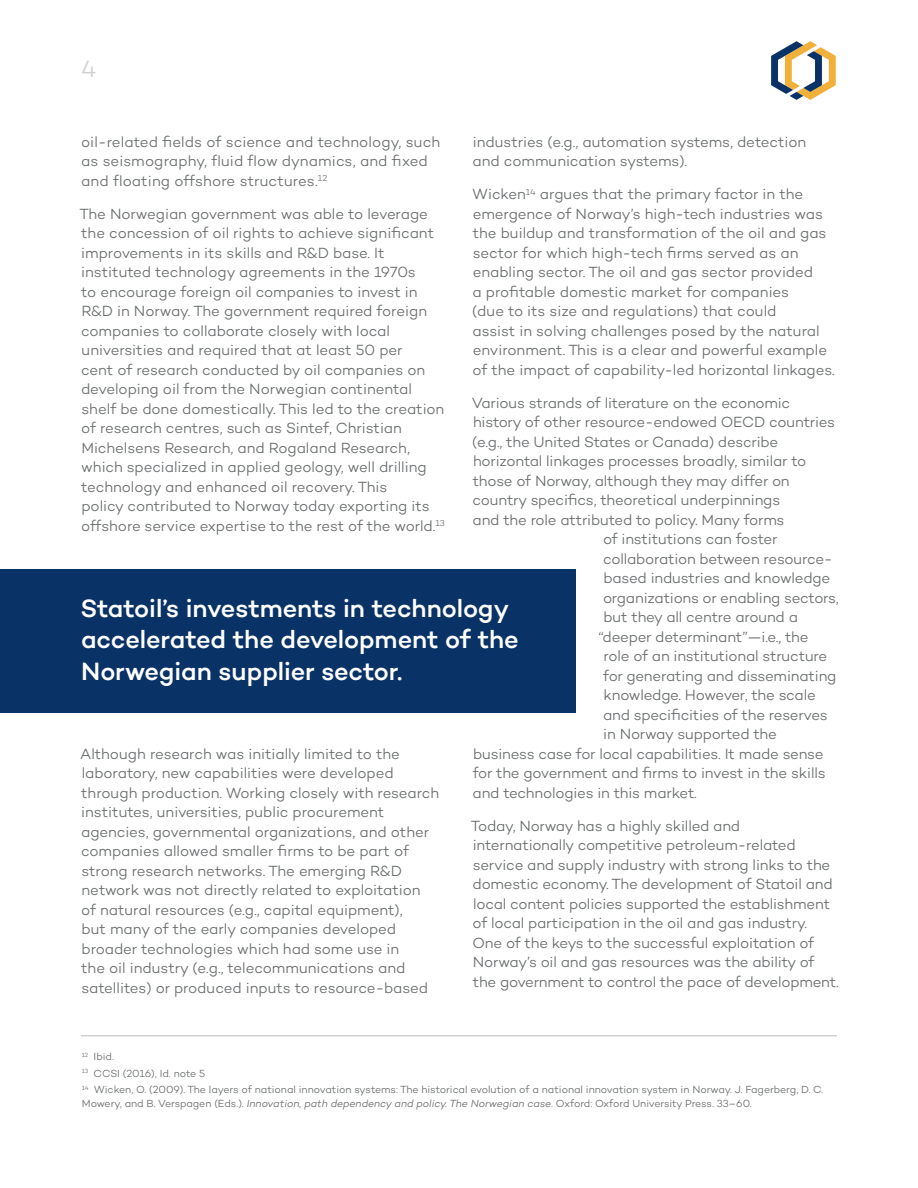
<style>
.page{position:relative;width:918px;height:1188px;background:#fff}
.page>*{position:absolute;margin:0;border:0;box-sizing:border-box;transform-origin:0 0}
.t1{font:500 25.5px/31.5px "Campton";letter-spacing:-.005em;color:#fff}
.t2{font:300 24px "Campton";color:#cfd1d0}
.t3{font:300 15px/19.5px "Campton";letter-spacing:-.01em;color:#696c6d}
.t4{font:300 10.5px/16.8px "Campton";letter-spacing:-.01em;color:#696c6d}
.s1{font-style:italic}
</style>
<div class="page">
<svg style="left:771px;top:41px;width:65px;height:59px"></svg>
<hr style="left:81px;top:1035px;width:756px;height:1px;background:#cfd1d0">
<div style="left:0;top:569px;width:576px;height:144px;background:#093266"></div>
<h2 class="t2" style="left:81px;top:54px;width:17px">4</h2>
<p class="t3" style="left:81px;top:132px;width:361px">oil-related fields of science and technology, such as seismography, fluid flow dynamics, and fixed and floating offshore structures.<sup>12</sup></p>
<p class="t3" style="left:79px;top:204px;width:367px">The Norwegian government was able to leverage the concession of oil rights to achieve significant improvements in its skills and R&amp;D base. It instituted technology agreements in the 1970s<br>to encourage foreign oil companies to invest in R&amp;D in Norway. The government required foreign companies to collaborate closely with local universities and required that at least 50 per<br>cent of research conducted by oil companies on developing oil from the Norwegian continental shelf be done domestically. This led to the creation of research centres, such as Sintef, Christian Michelsens Research, and Rogaland Research, which specialized in applied geology, well drilling technology and enhanced oil recovery. This<br>policy contributed to Norway today exporting its offshore service expertise to the rest of the world.<sup>13</sup></p>
<p class="t3" style="left:473px;top:132px;width:335px">industries (e.g., automation systems, detection and communication systems).</p>
<p class="t3" style="left:472px;top:184px;width:364px">Wicken<sup>14</sup> argues that the primary factor in the emergence of Norway’s high-tech industries was the buildup and transformation of the oil and gas sector for which high-tech firms served as an enabling sector. The oil and gas sector provided<br>a profitable domestic market for companies<br>(due to its size and regulations) that could<br>assist in solving challenges posed by the natural environment. This is a clear and powerful example of the impact of capability-led horizontal linkages.</p>
<p class="t3" style="left:472px;top:393px;width:320px">Various strands of literature on the economic</p>
<p class="t3" style="left:473px;top:412px;width:364px">history of other resource-endowed OECD countries</p>
<p class="t3" style="left:472px;top:432px;width:308px">(e.g., the United States or Canada) describe</p>
<p class="t3" style="left:473px;top:451px;width:335px">horizontal linkages processes broadly, similar to</p>
<p class="t3" style="left:473px;top:471px;width:318px">those of Norway, although they may differ on</p>
<p class="t3" style="left:473px;top:490px;width:309px">country specifics, theoretical underpinnings</p>
<p class="t3" style="left:473px;top:510px;width:313px">and the role attributed to policy. Many forms</p>
<p class="t3" style="left:603px;top:529px;width:176px">of institutions can foster</p>
<p class="t3" style="left:603px;top:549px;width:231px">collaboration between resource-</p>
<p class="t3" style="left:604px;top:568px;width:228px">based industries and knowledge</p>
<p class="t3" style="left:603px;top:588px;width:237px">organizations or enabling sectors,</p>
<p class="t3" style="left:604px;top:607px;width:196px">but they all centre around a</p>
<p class="t3" style="left:599px;top:627px;width:212px">“deeper determinant”—i.e., the</p>
<p class="t3" style="left:604px;top:646px;width:225px">role of an institutional structure</p>
<p class="t3" style="left:603px;top:666px;width:235px">for generating and disseminating</p>
<p class="t3" style="left:603px;top:685px;width:214px">knowledge. However, the scale</p>
<p class="t3" style="left:603px;top:705px;width:226px">and specificities of the reserves</p>
<p class="t3" style="left:603px;top:724px;width:175px">in Norway supported the</p>
<p class="t3" style="left:473px;top:744px;width:352px">business case for local capabilities. It made sense</p>
<p class="t3" style="left:473px;top:763px;width:354px">for the government and firms to invest in the skills</p>
<p class="t3" style="left:473px;top:783px;width:226px">and technologies in this market.</p>
<p class="t3" style="left:471px;top:816px;width:369px">Today, Norway has a highly skilled and internationally competitive petroleum-related service and supply industry with strong links to the domestic economy. The development of Statoil and local content policies supported the establishment of local participation in the oil and gas industry.<br>One of the keys to the successful exploitation of Norway’s oil and gas resources was the ability of the government to control the pace of development.</p>
<h1 class="t1" style="left:80px;top:592px;width:440px">Statoil’s investments in technology accelerated the development of the<br>Norwegian supplier sector.</h1>
<p class="t3" style="left:80px;top:744px;width:361px">Although research was initially limited to the laboratory, new capabilities were developed through production. Working closely with research institutes, universities, public procurement agencies, governmental organizations, and other companies allowed smaller firms to be part of strong research networks. The emerging R&amp;D network was not directly related to exploitation<br>of natural resources (e.g., capital equipment),<br>but many of the early companies developed broader technologies which had some use in<br>the oil industry (e.g., telecommunications and satellites) or produced inputs to resource-based</p>
<p class="t4" style="left:82px;top:1048px;width:743px"><sup>12</sup> Ibid.<br><sup>13</sup> CCSI (2016), Id. note 5<br><sup>14</sup> Wicken, O. (2009). The layers of national innovation systems: The historical evolution of a national innovation system in Norway. J. Fagerberg, D. C.</p>
<p class="t4" style="left:82px;top:1095px;width:671px">Mowery, and B. Verspagen (Eds.). <span class="s1">Innovation, path dependency and policy. The Norwegian case</span>. Oxford: Oxford University Press. 33–60.</p>
</div>
